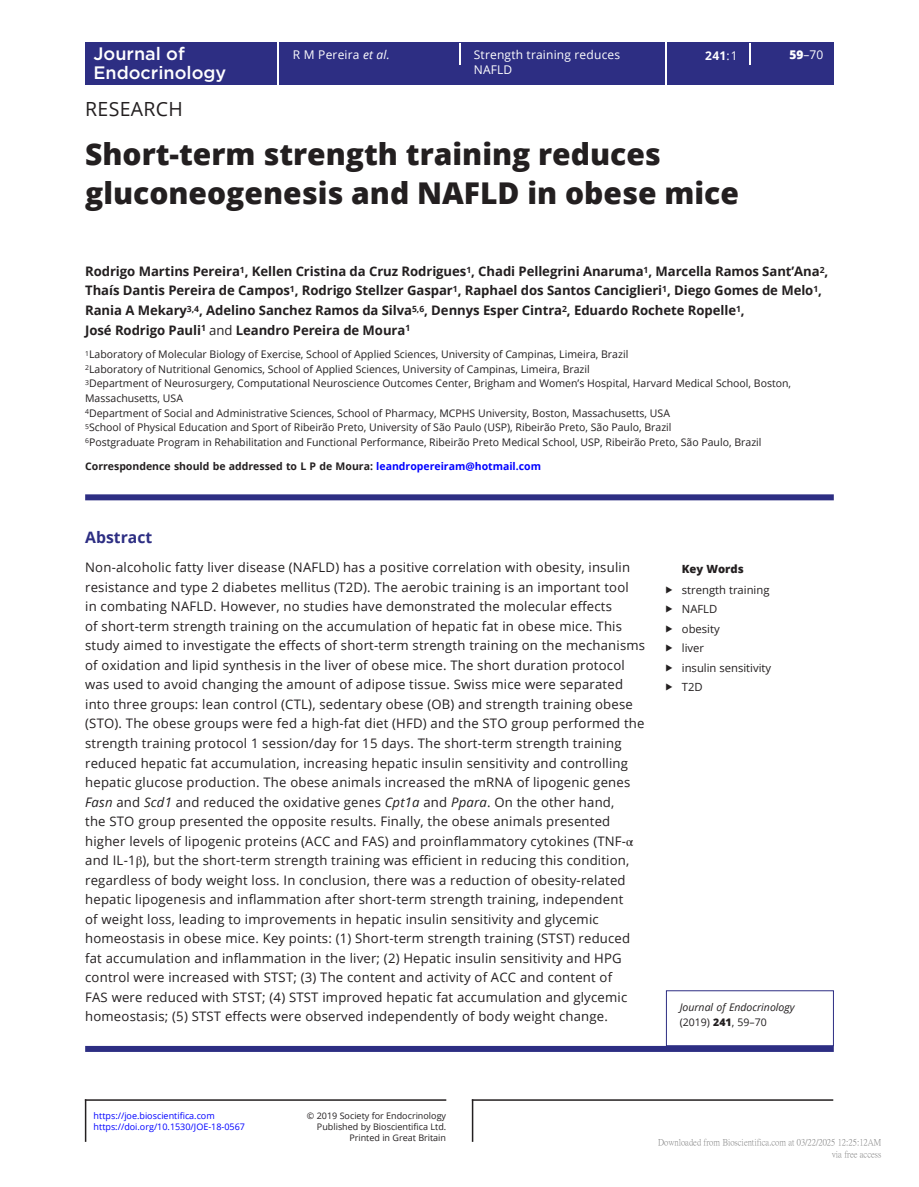
<style>
.page{position:relative;width:919px;height:1187px;background:#fff}
.page>*{position:absolute;margin:0;border:0;box-sizing:border-box;transform-origin:0 0}
.CT{font:800 30px/39px "Open Sans";color:#231f20}
.AT{font:19.5px "Open Sans";letter-spacing:.015em;color:#231f20}
.t1{font:500 18px/19.5px "Gotham";color:#fff}
.ABS_H{font:700 15.75px "Open Sans";color:#2d2e83}
.ABS_TXT_L{font:13.2px/19.5px "Open Sans";letter-spacing:.015em;color:#231f20}
.AU{font:700 13.2px/19.5px "Open Sans";letter-spacing:-.005em;color:#231f20}
.t2{font:12px "Open Sans";letter-spacing:.015em;color:#fff}
.t3{font:700 12px "Open Sans";color:#fff}
.t4{font:11.25px "Open Sans";color:#231f20}
.Keywords_Head{font:800 11.25px "Open Sans";color:#231f20}
.Address{font:10.5px/14.7px "Open Sans";color:#231f20}
.Corres{font:700 10.5px "Open Sans";color:#231f20}
.Corres-2{font:italic 10.5px/14.7px "Open Sans";color:#231f20}
.t5{font:9px "Open Sans";color:#231f20}
.t6{font:9px/12px "P Ming Li U";color:rgb(0 0 0/.5);text-align:right}
.t7{font:9px "Open Sans";color:#00f}
.s1{font-style:italic}
.s2{font-weight:400}
.s3{font-weight:800}
.s4{color:#00f}
.s5{font-family:"STIX General"}
.s6{font-style:normal}
.s7{font-weight:800;font-style:normal}
</style>
<div class="page">
<hr style="left:85px;top:1099px;width:361px;height:1px;background:#231f20">
<hr style="left:85px;top:1099px;width:1px;height:42px;background:#231f20">
<hr style="left:472px;top:1099px;width:361px;height:1px;background:#231f20">
<hr style="left:472px;top:1099px;width:1px;height:42px;background:#231f20">
<div style="left:85px;top:42px;width:748px;height:43px;background:#2d2e83"></div>
<hr style="left:278px;top:42px;width:1px;height:43px;background:#fff">
<hr style="left:665px;top:42px;width:1px;height:43px;background:#fff">
<svg style="left:459px;top:43px;width:1px;height:21px"></svg>
<svg style="left:749px;top:43px;width:1px;height:21px"></svg>
<div style="left:85px;top:494px;width:748px;height:6px;background:#2d2e83"></div>
<div style="left:85px;top:1045px;width:748px;height:6px;background:#2d2e83"></div>
<div style="left:666px;top:990px;width:167px;height:55px;border:1px solid #2d2e83"></div>
<h3 class="t1" style="left:93px;top:43px;width:134px">Journal of<br>Endocrinology</h3>
<p class="t2" style="left:293px;top:47px;width:98px">R M Pereira <span class="s1">et al.</span></p>
<p class="t2" style="left:474px;top:47px;width:148px">Strength training reduces</p>
<p class="t3" style="left:705px;top:47px;width:34px">241<span class="s2">:1</span></p>
<p class="t2" style="left:789px;top:47px;width:35px"><span class="s3">59</span>–70</p>
<p class="t2" style="left:474px;top:61px;width:40px">NAFLD</p>
<p class="AT" style="left:85px;top:96px;width:99px">RESEARCH</p>
<p class="CT" style="left:85px;top:133px;width:655px">Short-term strength training reduces gluconeogenesis and NAFLD in obese mice</p>
<p class="AU" style="left:85px;top:261px;width:744px">Rodrigo Martins Pereira<sup>1</sup>, Kellen Cristina da Cruz Rodrigues<sup>1</sup>, Chadi Pellegrini Anaruma<sup>1</sup>, Marcella Ramos Sant’Ana<sup>2</sup>, Thaís Dantis Pereira de Campos<sup>1</sup>, Rodrigo Stellzer Gaspar<sup>1</sup>, Raphael dos Santos Canciglieri<sup>1</sup>, Diego Gomes de Melo<sup>1</sup>, Rania A Mekary<sup>3,4</sup>, Adelino Sanchez Ramos da Silva<sup>5,6</sup>, Dennys Esper Cintra<sup>2</sup>, Eduardo Rochete Ropelle<sup>1</sup>,<br>José Rodrigo Pauli<sup>1</sup> <span class="s2">and</span> Leandro Pereira de Moura<sup>1</sup></p>
<p class="Address" style="left:85px;top:347px;width:544px"><sup>1</sup>Laboratory of Molecular Biology of Exercise, School of Applied Sciences, University of Campinas, Limeira, Brazil</p>
<p class="Address" style="left:85px;top:361px;width:506px"><sup>2</sup>Laboratory of Nutritional Genomics, School of Applied Sciences, University of Campinas, Limeira, Brazil</p>
<p class="Address" style="left:85px;top:376px;width:707px"><sup>3</sup>Department of Neurosurgery, Computational Neuroscience Outcomes Center, Brigham and Women’s Hospital, Harvard Medical School, Boston,<br>Massachusetts, USA</p>
<p class="Address" style="left:85px;top:405px;width:586px"><sup>4</sup>Department of Social and Administrative Sciences, School of Pharmacy, MCPHS University, Boston, Massachusetts, USA</p>
<p class="Address" style="left:85px;top:420px;width:588px"><sup>5</sup>School of Physical Education and Sport of Ribeirão Preto, University of São Paulo (USP), Ribeirão Preto, São Paulo, Brazil</p>
<p class="Address" style="left:85px;top:434px;width:677px"><sup>6</sup>Postgraduate Program in Rehabilitation and Functional Performance, Ribeirão Preto Medical School, USP, Ribeirão Preto, São Paulo, Brazil</p>
<p class="Corres" style="left:85px;top:458px;width:457px">Correspondence should be addressed to L P de Moura: <span class="s4">leandropereiram@hotmail.com</span></p>
<p class="ABS_H" style="left:85px;top:526px;width:69px">Abstract</p>
<p class="ABS_TXT_L" style="left:85px;top:557px;width:561px">Non-alcoholic fatty liver disease (NAFLD) has a positive correlation with obesity, insulin resistance and type 2 diabetes mellitus (T2D). The aerobic training is an important tool<br>in combating NAFLD. However, no studies have demonstrated the molecular effects<br>of short-term strength training on the accumulation of hepatic fat in obese mice. This study aimed to investigate the effects of short-term strength training on the mechanisms of oxidation and lipid synthesis in the liver of obese mice. The short duration protocol was used to avoid changing the amount of adipose tissue. Swiss mice were separated into three groups: lean control (CTL), sedentary obese (OB) and strength training obese (STO). The obese groups were fed a high-fat diet (HFD) and the STO group performed the strength training protocol 1 session/day for 15 days. The short-term strength training reduced hepatic fat accumulation, increasing hepatic insulin sensitivity and controlling hepatic glucose production. The obese animals increased the mRNA of lipogenic genes <span class="s1">Fasn</span> and <span class="s1">Scd1</span> and reduced the oxidative genes <span class="s1">Cpt1a</span> and <span class="s1">Ppara</span>. On the other hand,<br>the STO group presented the opposite results. Finally, the obese animals presented higher levels of lipogenic proteins (ACC and FAS) and proinflammatory cytokines (TNF-<span class="s5">α </span>and IL-1<span class="s5">β</span>), but the short-term strength training was efficient in reducing this condition, regardless of body weight loss. In conclusion, there was a reduction of obesity-related hepatic lipogenesis and inflammation after short-term strength training, independent<br>of weight loss, leading to improvements in hepatic insulin sensitivity and glycemic homeostasis in obese mice. Key points: (1) Short-term strength training (STST) reduced fat accumulation and inflammation in the liver; (2) Hepatic insulin sensitivity and HPG control were increased with STST; (3) The content and activity of ACC and content of<br>FAS were reduced with STST; (4) STST improved hepatic fat accumulation and glycemic homeostasis; (5) STST effects were observed independently of body weight change.</p>
<p class="Keywords_Head" style="left:681px;top:560px;width:63px">Key Words</p>
<p class="t4" style="left:681px;top:582px;width:89px">strength training</p>
<p class="t4" style="left:681px;top:601px;width:37px">NAFLD</p>
<p class="t4" style="left:681px;top:621px;width:39px">obesity</p>
<p class="t4" style="left:681px;top:640px;width:24px">liver</p>
<p class="t4" style="left:681px;top:660px;width:91px">insulin sensitivity</p>
<p class="t4" style="left:681px;top:679px;width:22px">T2D</p>
<p class="Corres-2" style="left:679px;top:999px;width:116px">Journal of Endocrinology <span class="s6">(2019)</span> <span class="s7">241</span><span class="s6">, 59–70</span></p>
<p class="t7" style="left:94px;top:1109px;width:123px">https://joe.bioscientifica.com</p>
<p class="t5" style="left:307px;top:1109px;width:141px">© 2019 Society for Endocrinology</p>
<p class="t5" style="left:349px;top:1131px;width:98px">Printed in Great Britain</p>
<p class="t5" style="left:317px;top:1120px;width:131px">Published by Bioscientifica Ltd.</p>
<p class="t7" style="left:94px;top:1120px;width:153px">https://doi.org/10.1530/JOE-18-0567</p>
<p class="t6" style="left:658px;top:1136px;width:225px">Downloaded from Bioscientifica.com at 03/22/2025 12:25:12AM via free access</p>
</div>
